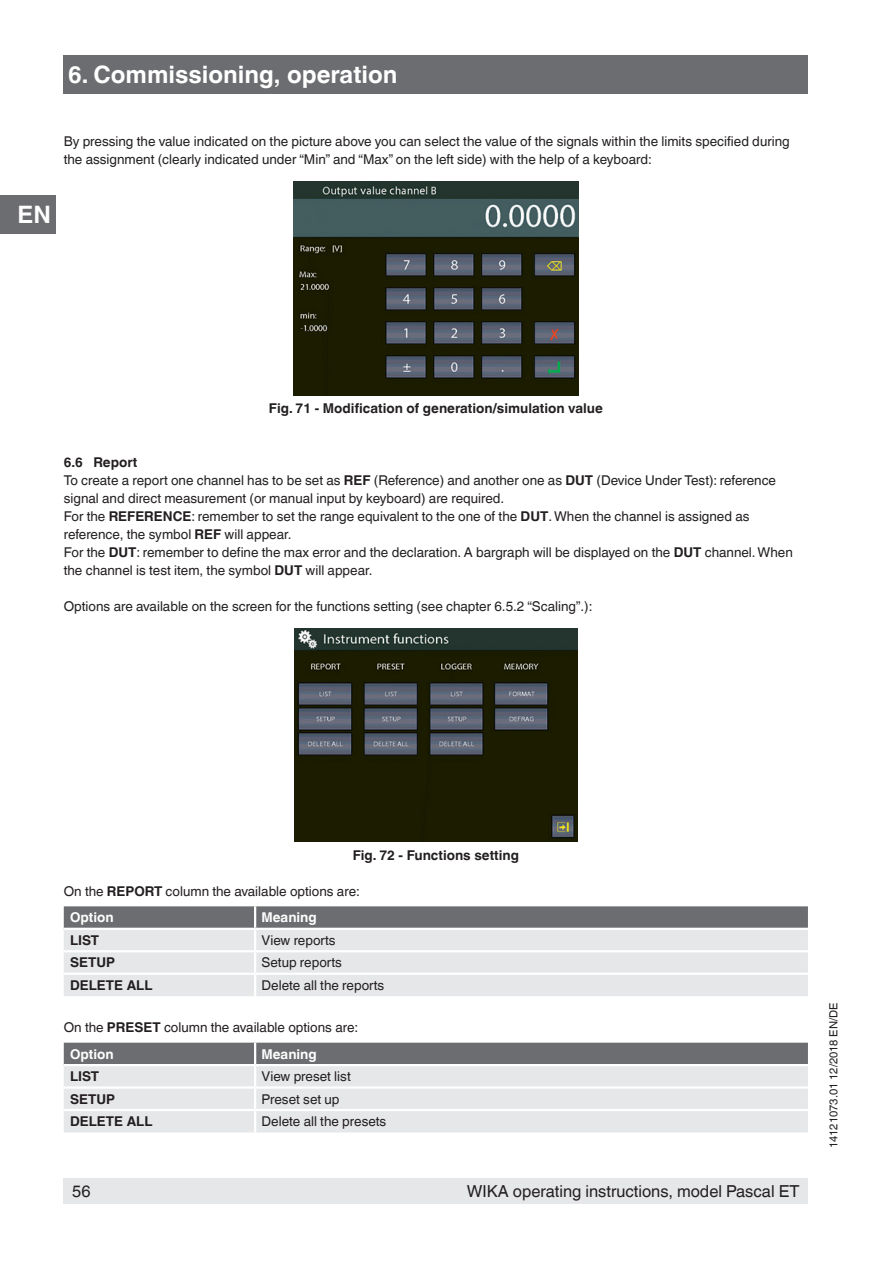
<style>
.page{position:relative;width:893px;height:1263px;background:#fff}
.page>*{position:absolute;margin:0;border:0;box-sizing:border-box;transform-origin:0 0}
.t1{font:700 24px "Helvetica World";color:#fff}
.t2{font:16.5px "Helvetica World";color:#231f20}
.t3{font:13.5px/18px "Helvetica World";color:#231f20}
.t4{font:700 13.5px "Helvetica World";color:#231f20}
.t5{font:700 13.5px "Helvetica World";color:#fff}
.t6{font:11.25px "Helvetica World";color:#231f20}
.s1{font-weight:700}
.s2{font-weight:700;color:#fff}
</style>
<div class="page">
<div style="left:64px;top:1178px;width:744px;height:25px;background:#e6e7e9"></div>
<div style="left:64px;top:55px;width:744px;height:39px;background:#6c6d70"></div>
<div style="left:0;top:196px;width:55px;height:38px;background:#6c6d70"></div>
<svg style="left:64px;top:906px;width:744px;height:22px"></svg>
<div style="left:64px;top:930px;width:744px;height:66px;background:#e6e7e9"></div>
<hr style="left:254px;top:906px;width:2px;height:22px;background:#fff">
<hr style="left:254px;top:930px;width:2px;height:20px;background:#fff">
<hr style="left:64px;top:950px;width:191px;height:2px;background:#fff">
<hr style="left:255px;top:950px;width:553px;height:2px;background:#fff">
<hr style="left:254px;top:952px;width:2px;height:20px;background:#fff">
<hr style="left:64px;top:972px;width:191px;height:3px;background:#fff">
<hr style="left:255px;top:972px;width:553px;height:3px;background:#fff">
<hr style="left:254px;top:975px;width:2px;height:21px;background:#fff">
<div style="left:64px;top:1043px;width:744px;height:21px;background:#6c6d70"></div>
<div style="left:64px;top:1066px;width:744px;height:66px;background:#e6e7e9"></div>
<hr style="left:254px;top:1043px;width:2px;height:21px;background:#fff">
<hr style="left:254px;top:1066px;width:2px;height:20px;background:#fff">
<hr style="left:64px;top:1086px;width:191px;height:3px;background:#fff">
<hr style="left:255px;top:1086px;width:553px;height:3px;background:#fff">
<hr style="left:254px;top:1089px;width:2px;height:20px;background:#fff">
<hr style="left:64px;top:1109px;width:191px;height:2px;background:#fff">
<hr style="left:255px;top:1109px;width:553px;height:2px;background:#fff">
<hr style="left:254px;top:1111px;width:2px;height:21px;background:#fff">
<img style="left:294px;top:182px;width:284px;height:213px">
<img style="left:294px;top:629px;width:283px;height:212px">
<h1 class="t1" style="left:68px;top:61px;width:331px">6. Commissioning, operation</h1>
<p class="t3" style="left:64px;top:132px;width:727px">By pressing the value indicated on the picture above you can select the value of the signals within the limits specified during the assignment (clearly indicated under “Min” and “Max” on the left side) with the help of a keyboard:</p>
<h1 class="t1" style="left:18px;top:201px;width:35px">EN</h1>
<p class="t4" style="left:269px;top:400px;width:336px">Fig. 71 - Modification of generation/simulation value</p>
<p class="t3" style="left:64px;top:453px;width:731px"><span class="s1">6.6 Report<br></span>To create a report one channel has to be set as <span class="s1">REF</span> (Reference) and another one as <span class="s1">DUT</span> (Device Under Test): reference signal and direct measurement (or manual input by keyboard) are required.<br>For the <span class="s1">REFERENCE</span>: remember to set the range equivalent to the one of the <span class="s1">DUT</span>. When the channel is assigned as reference, the symbol <span class="s1">REF</span> will appear.<br>For the <span class="s1">DUT</span>: remember to define the max error and the declaration. A bargraph will be displayed on the <span class="s1">DUT</span> channel. When the channel is test item, the symbol <span class="s1">DUT</span> will appear.</p>
<p class="t3" style="left:64px;top:597px;width:530px">Options are available on the screen for the functions setting (see chapter 6.5.2 “Scaling”.):</p>
<p class="t4" style="left:353px;top:847px;width:168px">Fig. 72 - Functions setting</p>
<p class="t3" style="left:70px;top:878px;width:291px;line-height:26.5px;text-indent:-6px">On the <span class="s1">REPORT</span> column the available options are:<br><span class="s2">Option</span></p>
<p class="t5" style="left:261px;top:910px;width:57px">Meaning</p>
<p class="t4" style="left:70px;top:932px;width:31px">LIST</p>
<p class="t3" style="left:261px;top:931px;width:76px">View reports</p>
<p class="t4" style="left:70px;top:955px;width:46px">SETUP</p>
<p class="t3" style="left:261px;top:954px;width:82px">Setup reports</p>
<p class="t4" style="left:70px;top:977px;width:84px">DELETE ALL</p>
<p class="t3" style="left:261px;top:976px;width:124px">Delete all the reports</p>
<p class="t3" style="left:70px;top:1014px;width:290px;line-height:26.5px;text-indent:-6px">On the <span class="s1">PRESET</span> column the available options are:<br><span class="s2">Option</span></p>
<p class="t5" style="left:261px;top:1046px;width:57px">Meaning</p>
<p class="t4" style="left:70px;top:1069px;width:31px">LIST</p>
<p class="t3" style="left:261px;top:1067px;width:91px">View preset list</p>
<p class="t4" style="left:70px;top:1091px;width:46px">SETUP</p>
<p class="t3" style="left:261px;top:1090px;width:80px">Preset set up</p>
<p class="t4" style="left:70px;top:1113px;width:84px">DELETE ALL</p>
<p class="t3" style="left:261px;top:1112px;width:126px">Delete all the presets</p>
<p class="t2" style="left:72px;top:1181px;width:20px">56</p>
<p class="t2" style="left:467px;top:1181px;width:334px">WIKA operating instructions, model Pascal ET</p>
<p class="t6" style="left:827px;top:1148px;width:147px;rotate:-90deg">14121073.01 12/2018 EN/DE</p>
</div>
